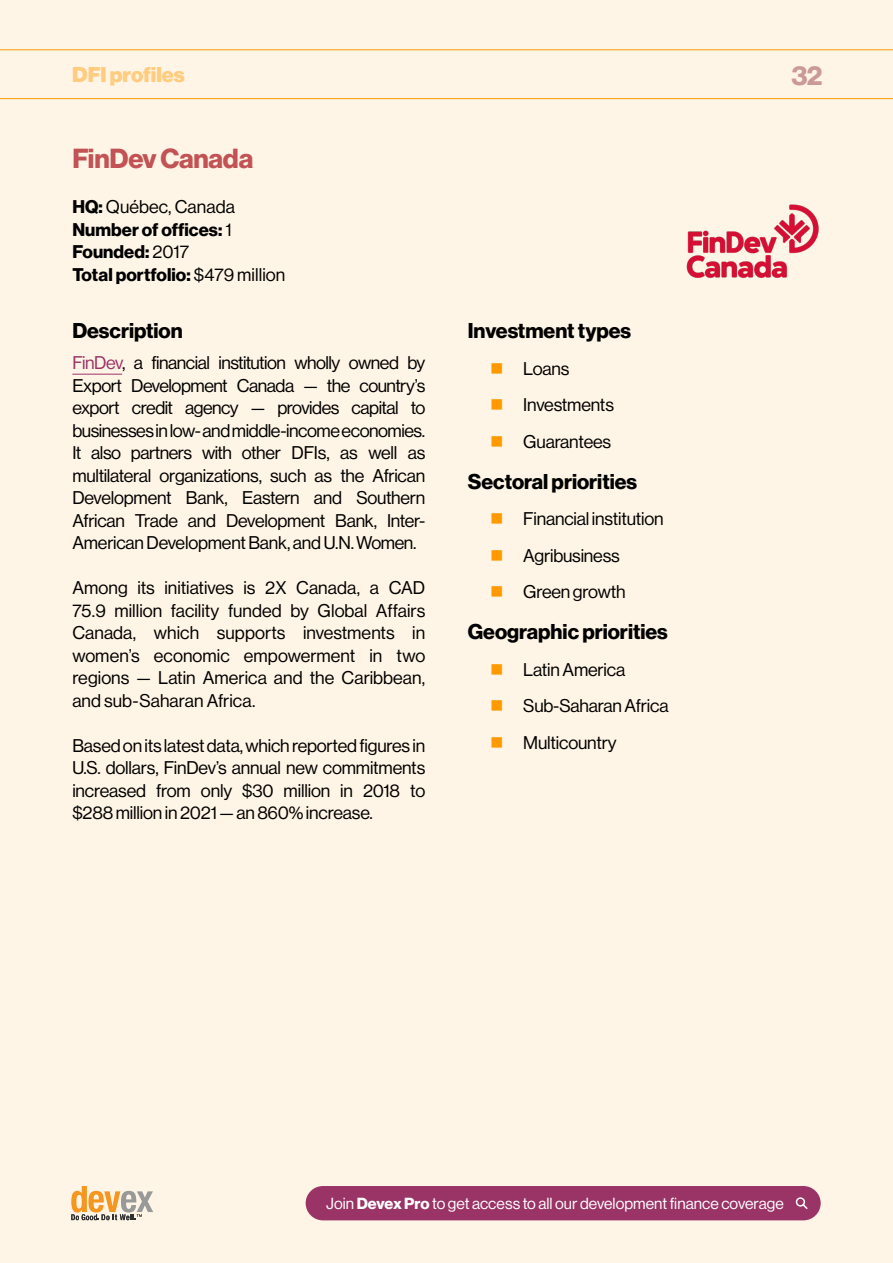
<style>
.page{position:relative;width:893px;height:1263px;background:#fff5e6}
.page>*{position:absolute;margin:0;border:0;box-sizing:border-box;transform-origin:0 0}
.t1{font:700 27px "Neue Haas Display";letter-spacing:-.01em;color:#c25254}
.t2{font:700 27px "Neue Haas Display";color:#c99}
.H4{font:700 21px "Neue Haas Display";color:#000}
.Left{font:21px "N Haas Grotesk DS Pro 95 Blk";color:#ffcc80}
.body_text{font:18px/22.5px "Neue Haas Display";letter-spacing:-.01em;color:#000;text-align:justify}
.Bullet_L1{font:18px "Neue Haas Display";letter-spacing:-.01em;color:#000}
.body_text-2{font:700 18px "Neue Haas Display";letter-spacing:.005em;color:#000}
.t3{font:15.75px "Neue Haas Display";letter-spacing:.005em;color:#fff}
.s1{font-weight:700}
.s2{font-weight:400}
.s3{color:#9a3366}
</style>
<div class="page">
<hr style="left:0;top:49px;width:893px;height:1px;background:#f90">
<hr style="left:0;top:98px;width:893px;height:1px;background:#f90">
<svg style="left:71px;top:1186px;width:82px;height:34px"></svg>
<div style="left:306px;top:1186px;width:515px;height:34px;background:#9a3366;border-radius:17px"></div>
<svg style="left:796px;top:1197px;width:12px;height:12px"></svg>
<hr style="left:72px;top:374px;width:50px;height:1px;background:#9a3366">
<img style="left:686px;top:204px;width:133px;height:74px">
<p class="Left" style="left:72px;top:63px;width:114px">DFI profiles</p>
<h2 class="t1" style="left:72px;top:143px;width:182px">FinDev Canada</h2>
<p class="body_text" style="left:72px;top:196px;width:164px"><span class="s1">HQ:</span> Québec, Canada</p>
<p class="body_text-2" style="left:72px;top:219px;width:161px">Number of offices: <span class="s2">1</span></p>
<p class="body_text-2" style="left:72px;top:241px;width:118px">Founded: <span class="s2">2017</span></p>
<p class="body_text-2" style="left:72px;top:264px;width:215px">Total portfolio: <span class="s2">$479 million</span></p>
<p class="H4" style="left:72px;top:319px;width:112px">Description</p>
<p class="body_text" style="left:72px;top:352px;width:354px"><span class="s3">FinDev</span>, a financial institution wholly owned by Export Development Canada — the country’s export credit agency — provides capital to businesses in low- and middle-income economies.<br>It also partners with other DFIs, as well as multilateral organizations, such as the African Development Bank, Eastern and Southern African Trade and Development Bank, Inter-American Development Bank, and U.N. Women.</p>
<p class="body_text" style="left:72px;top:577px;width:354px">Among its initiatives is 2X Canada, a CAD 75.9 million facility funded by Global Affairs Canada, which supports investments in women’s economic empowerment in two regions — Latin America and the Caribbean, and sub-Saharan Africa.</p>
<p class="body_text" style="left:72px;top:734px;width:354px">Based on its latest data, which reported figures in U.S. dollars, FinDev’s annual new commitments increased from only $30 million in 2018 to $288 million in 2021 — an 860% increase.</p>
<p class="H4" style="left:468px;top:319px;width:165px">Investment types</p>
<p class="Bullet_L1" style="left:523px;top:358px;width:48px">Loans</p>
<p class="Bullet_L1" style="left:523px;top:395px;width:92px">Investments</p>
<p class="Bullet_L1" style="left:523px;top:431px;width:89px">Guarantees</p>
<p class="H4" style="left:468px;top:469px;width:171px">Sectoral priorities</p>
<p class="Bullet_L1" style="left:523px;top:509px;width:142px">Financial institution</p>
<p class="Bullet_L1" style="left:523px;top:545px;width:98px">Agribusiness</p>
<p class="Bullet_L1" style="left:523px;top:582px;width:104px">Green growth</p>
<p class="H4" style="left:468px;top:620px;width:202px">Geographic priorities</p>
<p class="Bullet_L1" style="left:523px;top:659px;width:104px">Latin America</p>
<p class="Bullet_L1" style="left:523px;top:696px;width:147px">Sub-Saharan Africa</p>
<p class="Bullet_L1" style="left:523px;top:732px;width:95px">Multicountry</p>
<h1 class="t2" style="left:791px;top:60px;width:33px">32</h1>
<p class="t3" style="left:326px;top:1194px;width:459px">Join <span class="s1">Devex Pro</span> to get access to all our development finance coverage</p>
</div>
